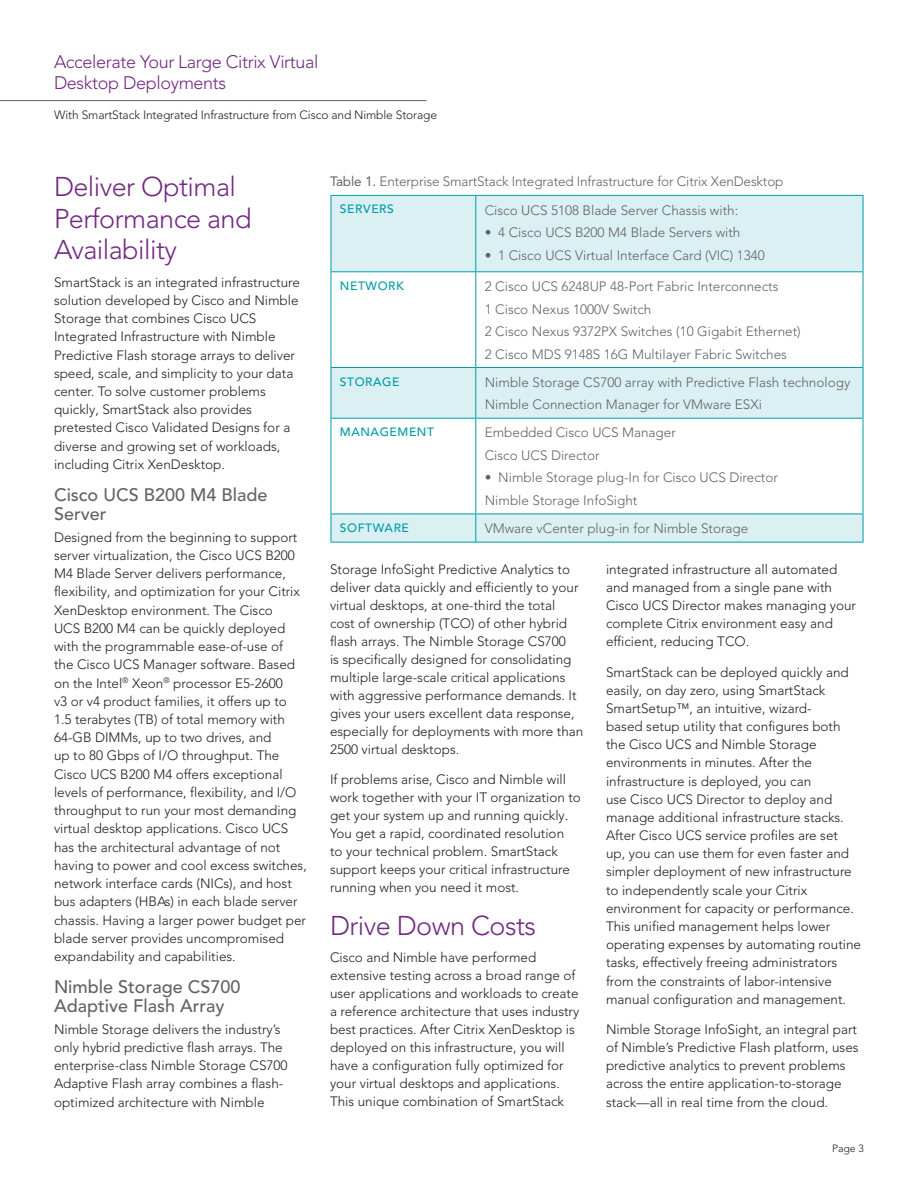
<style>
.page{position:relative;width:918px;height:1188px;background:#fff}
.page>*{position:absolute;margin:0;border:0;box-sizing:border-box;transform-origin:0 0}
.Head_1{font:300 27px/31.8px "Avenir LT Pro";letter-spacing:-.02em;color:#732982}
.Subhead_1{font:500 18px/19.8px "Avenir LT Pro";color:#636366}
.t1{font:300 18px/21px "Avenir LT Pro";letter-spacing:-.02em;color:#732982}
.Body_1{font:300 13.5px/18.3px "Avenir LT Pro";color:#231f20}
.Table_Body{font:300 13.5px "Avenir LT Pro";color:#636366}
.t2{font:300 12px "Avenir LT Pro";letter-spacing:-.01em;color:#231f20}
.Row_Head{font:500 12px "Avenir LT Pro";letter-spacing:.05em;color:#009ca7}
.t3{font:300 10.5px "Avenir LT Pro";color:#231f20}
.s1{font-weight:400}
</style>
<div class="page">
<hr style="left:0;top:100px;width:427px;height:1px;background:#636366">
<div style="left:332px;top:196px;width:531px;height:346px;background:#daf0f3"></div>
<svg style="left:332px;top:272px;width:531px;height:242px"></svg>
<hr style="left:331px;top:195px;width:145px;height:1px;background:#009ca7">
<hr style="left:331px;top:196px;width:1px;height:75px;background:#009ca7">
<hr style="left:475px;top:196px;width:1px;height:75px;background:#009ca7">
<hr style="left:863px;top:196px;width:1px;height:75px;background:#009ca7">
<hr style="left:331px;top:271px;width:145px;height:1px;background:#009ca7">
<hr style="left:331px;top:272px;width:1px;height:95px;background:#009ca7">
<hr style="left:476px;top:271px;width:387px;height:1px;background:#009ca7">
<hr style="left:475px;top:272px;width:1px;height:95px;background:#009ca7">
<hr style="left:863px;top:272px;width:1px;height:95px;background:#009ca7">
<hr style="left:331px;top:367px;width:145px;height:1px;background:#009ca7">
<hr style="left:331px;top:368px;width:1px;height:50px;background:#009ca7">
<hr style="left:476px;top:367px;width:387px;height:1px;background:#009ca7">
<hr style="left:475px;top:368px;width:1px;height:50px;background:#009ca7">
<hr style="left:863px;top:368px;width:1px;height:50px;background:#009ca7">
<hr style="left:331px;top:418px;width:145px;height:1px;background:#009ca7">
<hr style="left:331px;top:419px;width:1px;height:95px;background:#009ca7">
<hr style="left:476px;top:418px;width:387px;height:1px;background:#009ca7">
<hr style="left:475px;top:419px;width:1px;height:95px;background:#009ca7">
<hr style="left:863px;top:419px;width:1px;height:95px;background:#009ca7">
<hr style="left:331px;top:514px;width:145px;height:1px;background:#009ca7">
<svg style="left:331px;top:514px;width:1px;height:28px"></svg>
<hr style="left:476px;top:514px;width:387px;height:1px;background:#009ca7">
<svg style="left:475px;top:514px;width:1px;height:28px"></svg>
<svg style="left:863px;top:514px;width:1px;height:28px"></svg>
<hr style="left:331px;top:542px;width:145px;height:1px;background:#009ca7">
<hr style="left:476px;top:542px;width:387px;height:1px;background:#009ca7">
<hr style="left:476px;top:195px;width:387px;height:1px;background:#009ca7">
<h2 class="t1" style="left:54px;top:51px;width:266px">Accelerate Your Large Citrix Virtual<br>Desktop Deployments</h2>
<p class="t2" style="left:54px;top:108px;width:385px">With SmartStack Integrated Infrastructure from Cisco and Nimble Storage</p>
<p class="Head_1" style="left:54px;top:171px;width:199px">Deliver Optimal<br>Performance and<br>Availability</p>
<p class="Body_1" style="left:54px;top:273px;width:248px">SmartStack is an integrated infrastructure solution developed by Cisco and Nimble Storage that combines Cisco UCS Integrated Infrastructure with Nimble Predictive Flash storage arrays to deliver speed, scale, and simplicity to your data center. To solve customer problems quickly, SmartStack also provides pretested Cisco Validated Designs for a diverse and growing set of workloads, including Citrix XenDesktop.</p>
<p class="Subhead_1" style="left:54px;top:485px;width:215px">Cisco UCS B200 M4 Blade<br>Server</p>
<p class="Body_1" style="left:54px;top:528px;width:254px">Designed from the beginning to support server virtualization, the Cisco UCS B200<br>M4 Blade Server delivers performance, flexibility, and optimization for your Citrix XenDesktop environment. The Cisco<br>UCS B200 M4 can be quickly deployed with the programmable ease-of-use of<br>the Cisco UCS Manager software. Based on the Intel<sup>®</sup> Xeon<sup>®</sup> processor E5-2600<br>v3 or v4 product families, it offers up to 1.5 terabytes (TB) of total memory with 64-GB DIMMs, up to two drives, and<br>up to 80 Gbps of I/O throughput. The Cisco UCS B200 M4 offers exceptional levels of performance, flexibility, and I/O throughput to run your most demanding virtual desktop applications. Cisco UCS has the architectural advantage of not having to power and cool excess switches, network interface cards (NICs), and host bus adapters (HBAs) in each blade server chassis. Having a larger power budget per blade server provides uncompromised expandability and capabilities.</p>
<p class="Subhead_1" style="left:54px;top:977px;width:188px">Nimble Storage CS700<br>Adaptive Flash Array</p>
<p class="Body_1" style="left:54px;top:1020px;width:235px">Nimble Storage delivers the industry’s only hybrid predictive flash arrays. The enterprise-class Nimble Storage CS700<br>Adaptive Flash array combines a flash&shy;optimized architecture with Nimble</p>
<p class="Table_Body" style="left:330px;top:173px;width:455px"><span class="s1">Table 1.</span> Enterprise SmartStack Integrated Infrastructure for Citrix XenDesktop</p>
<p class="Row_Head" style="left:340px;top:202px;width:55px">SERVERS</p>
<p class="Table_Body" style="left:485px;top:202px;width:255px">Cisco UCS 5108 Blade Server Chassis with:</p>
<p class="Table_Body" style="left:485px;top:224px;width:257px">• 4 Cisco UCS B200 M4 Blade Servers with</p>
<p class="Table_Body" style="left:485px;top:247px;width:282px">• 1 Cisco UCS Virtual Interface Card (VIC) 1340</p>
<p class="Row_Head" style="left:340px;top:279px;width:66px">NETWORK</p>
<p class="Table_Body" style="left:485px;top:278px;width:295px">2 Cisco UCS 6248UP 48-Port Fabric Interconnects</p>
<p class="Table_Body" style="left:485px;top:301px;width:168px">1 Cisco Nexus 1000V Switch</p>
<p class="Table_Body" style="left:485px;top:323px;width:318px">2 Cisco Nexus 9372PX Switches (10 Gigabit Ethernet)</p>
<p class="Table_Body" style="left:485px;top:346px;width:304px">2 Cisco MDS 9148S 16G Multilayer Fabric Switches</p>
<p class="Row_Head" style="left:340px;top:374px;width:61px">STORAGE</p>
<p class="Table_Body" style="left:485px;top:374px;width:367px">Nimble Storage CS700 array with Predictive Flash technology</p>
<p class="Table_Body" style="left:485px;top:397px;width:279px">Nimble Connection Manager for VMware ESXi</p>
<p class="Row_Head" style="left:340px;top:425px;width:96px">MANAGEMENT</p>
<p class="Table_Body" style="left:485px;top:425px;width:193px">Embedded Cisco UCS Manager</p>
<p class="Table_Body" style="left:485px;top:447px;width:116px">Cisco UCS Director</p>
<p class="Table_Body" style="left:485px;top:470px;width:295px">• Nimble Storage plug-In for Cisco UCS Director</p>
<p class="Table_Body" style="left:485px;top:492px;width:154px">Nimble Storage InfoSight</p>
<p class="Row_Head" style="left:340px;top:521px;width:70px">SOFTWARE</p>
<p class="Table_Body" style="left:485px;top:520px;width:265px">VMware vCenter plug-in for Nimble Storage</p>
<p class="Body_1" style="left:330px;top:560px;width:255px">Storage InfoSight Predictive Analytics to deliver data quickly and efficiently to your virtual desktops, at one-third the total cost of ownership (TCO) of other hybrid flash arrays. The Nimble Storage CS700<br>is specifically designed for consolidating multiple large-scale critical applications with aggressive performance demands. It gives your users excellent data response, especially for deployments with more than 2500 virtual desktops.</p>
<p class="Body_1" style="left:330px;top:770px;width:252px">If problems arise, Cisco and Nimble will work together with your IT organization to get your system up and running quickly.<br>You get a rapid, coordinated resolution<br>to your technical problem. SmartStack support keeps your critical infrastructure running when you need it most.</p>
<p class="Head_1" style="left:330px;top:910px;width:208px">Drive Down Costs</p>
<p class="Body_1" style="left:330px;top:948px;width:251px">Cisco and Nimble have performed extensive testing across a broad range of user applications and workloads to create a reference architecture that uses industry best practices. After Citrix XenDesktop is deployed on this infrastructure, you will have a configuration fully optimized for your virtual desktops and applications.<br>This unique combination of SmartStack</p>
<p class="Body_1" style="left:606px;top:560px;width:252px">integrated infrastructure all automated and managed from a single pane with Cisco UCS Director makes managing your complete Citrix environment easy and efficient, reducing TCO.</p>
<p class="Body_1" style="left:606px;top:663px;width:257px">SmartStack can be deployed quickly and easily, on day zero, using SmartStack SmartSetup™, an intuitive, wizard-<br>based setup utility that configures both the Cisco UCS and Nimble Storage environments in minutes. After the infrastructure is deployed, you can<br>use Cisco UCS Director to deploy and manage additional infrastructure stacks.<br>After Cisco UCS service profiles are set<br>up, you can use them for even faster and simpler deployment of new infrastructure to independently scale your Citrix environment for capacity or performance.<br>This unified management helps lower operating expenses by automating routine tasks, effectively freeing administrators from the constraints of labor-intensive manual configuration and management.</p>
<p class="Body_1" style="left:606px;top:1020px;width:254px">Nimble Storage InfoSight, an integral part of Nimble’s Predictive Flash platform, uses predictive analytics to prevent problems across the entire application-to-storage stack—all in real time from the cloud.</p>
<p class="t3" style="left:832px;top:1142px;width:33px">Page 3</p>
</div>
